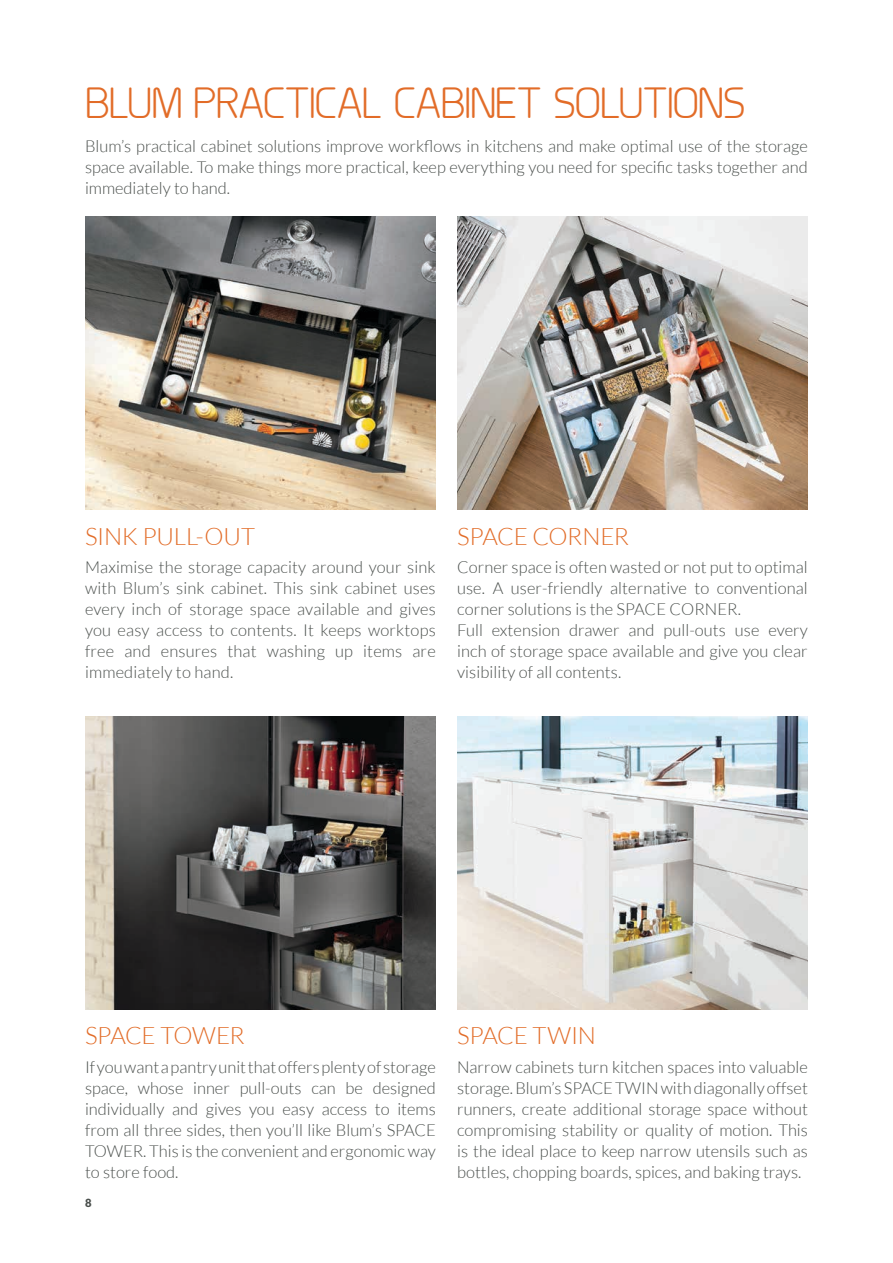
<style>
.page{position:relative;width:893px;height:1263px;background:#fff}
.page>*{position:absolute;margin:0;border:0;box-sizing:border-box;transform-origin:0 0}
.H2___9pt{font:43.5px "Planer";letter-spacing:-.035em;color:#e26c28}
.H2___9pt-2{font:300 24px "Lato";letter-spacing:-.015em;color:#e26c28}
.Page_Body_Text_-_White{font:300 16.5px/21px "Lato";color:#4a4f4c;text-align:justify}
.t1{font:900 11.25px "Lato";color:#4a4f4c}
</style>
<div class="page">
<img style="left:85px;top:716px;width:351px;height:294px">
<img style="left:85px;top:216px;width:351px;height:294px">
<img style="left:457px;top:716px;width:351px;height:294px">
<img style="left:457px;top:216px;width:351px;height:294px">
<p class="H2___9pt" style="left:85px;top:77px;width:662px">BLUM PRACTICAL CABINET SOLUTIONS</p>
<p class="Page_Body_Text_-_White" style="left:85px;top:135px;width:724px">Blum’s practical cabinet solutions improve workflows in kitchens and make optimal use of the storage space available. To make things more practical, keep everything you need for specific tasks together and immediately to hand.</p>
<p class="H2___9pt-2" style="left:85px;top:523px;width:171px">SINK PULL-OUT</p>
<p class="Page_Body_Text_-_White" style="left:85px;top:557px;width:352px">Maximise the storage capacity around your sink with Blum’s sink cabinet. This sink cabinet uses every inch of storage space available and gives you easy access to contents. It keeps worktops free and ensures that washing up items are immediately to hand.</p>
<p class="H2___9pt-2" style="left:457px;top:523px;width:173px">SPACE CORNER</p>
<p class="Page_Body_Text_-_White" style="left:457px;top:557px;width:352px">Corner space is often wasted or not put to optimal use. A user-friendly alternative to conventional corner solutions is the SPACE CORNER.</p>
<p class="Page_Body_Text_-_White" style="left:457px;top:620px;width:352px">Full extension drawer and pull-outs use every inch of storage space available and give you clear visibility of all contents.</p>
<p class="H2___9pt-2" style="left:85px;top:1023px;width:161px">SPACE TOWER</p>
<p class="Page_Body_Text_-_White" style="left:85px;top:1056px;width:352px">If you want a pantry unit that offers plenty of storage space, whose inner pull-outs can be designed individually and gives you easy access to items from all three sides, then you’ll like Blum’s SPACE TOWER. This is the convenient and ergonomic way to store food.</p>
<p class="t1" style="left:85px;top:1197px;width:8px">8</p>
<p class="H2___9pt-2" style="left:457px;top:1023px;width:140px">SPACE TWIN</p>
<p class="Page_Body_Text_-_White" style="left:457px;top:1056px;width:352px">Narrow cabinets turn kitchen spaces into valuable storage. Blum’s SPACE TWIN with diagonally offset runners, create additional storage space without compromising stability or quality of motion. This is the ideal place to keep narrow utensils such as bottles, chopping boards, spices, and baking trays.</p>
</div>
